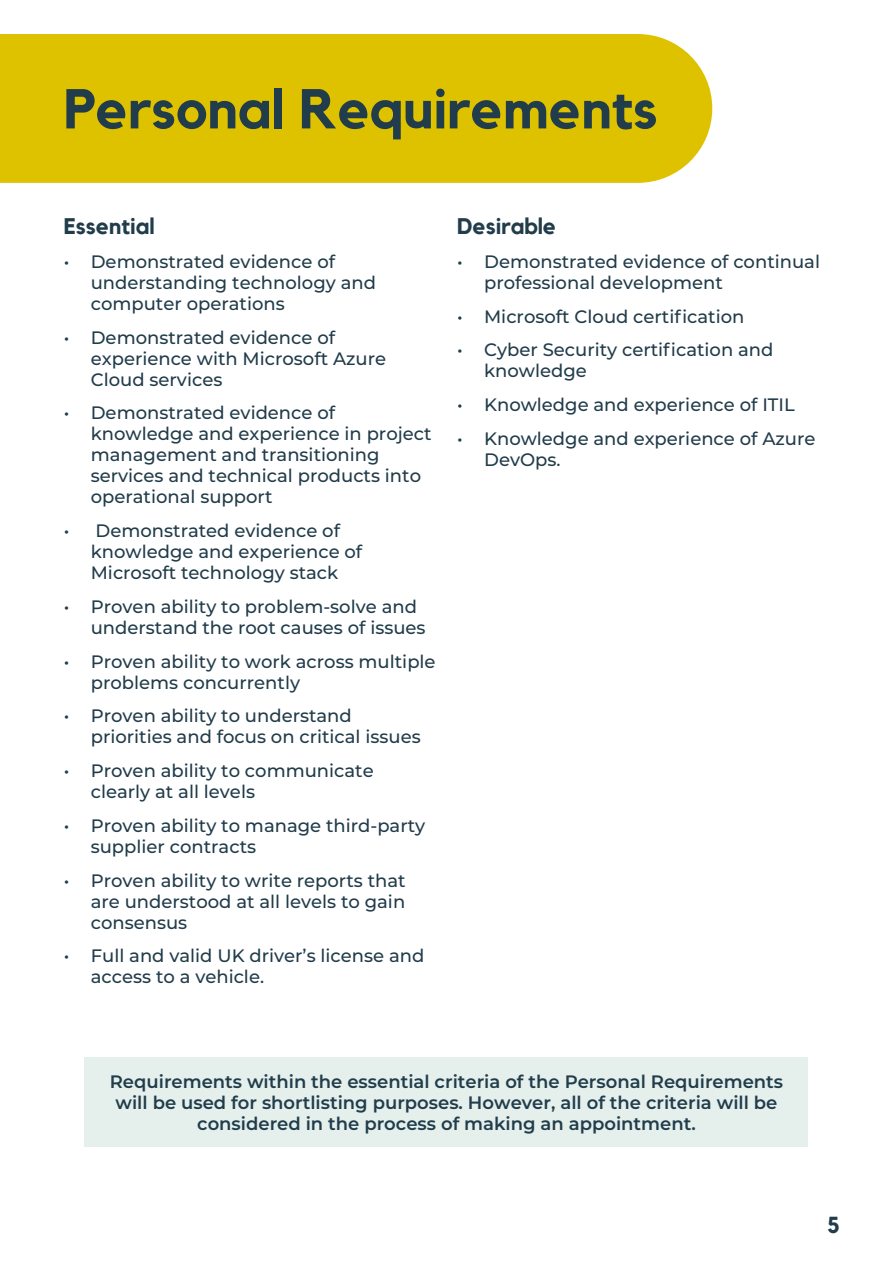
<style>
.page{position:relative;width:893px;height:1263px;background:#fff}
.page>*{position:absolute;margin:0;border:0;box-sizing:border-box;transform-origin:0 0}
.Headline{font:700 55.5px "Kollektif";color:#213c4a}
.Sub_Level_2{font:700 22.5px "Kollektif";color:#213c4a}
.Main_Body{font:500 18px/21px "Montserrat";color:#213c4a}
.Pull_Out_Text_A{font:600 18px/21px "Montserrat";color:#213c4a;text-align:center}
</style>
<div class="page">
<div style="left:0;top:34px;width:712px;height:149px;background:#dec200"></div>
<div style="left:85px;top:1057px;width:723px;height:90px;background:#e5f0ed"></div>
<p class="Headline" style="left:64px;top:77px;width:595px">Personal Requirements</p>
<h3 class="Sub_Level_2" style="left:64px;top:213px;width:92px">Essential</h3>
<p class="Main_Body" style="left:91px;top:250px;width:287px;text-indent:-27px">• Demonstrated evidence of understanding technology and computer operations</p>
<p class="Main_Body" style="left:91px;top:326px;width:297px;text-indent:-27px">• Demonstrated evidence of experience with Microsoft Azure<br>Cloud services</p>
<p class="Main_Body" style="left:91px;top:402px;width:342px;text-indent:-27px">• Demonstrated evidence of knowledge and experience in project management and transitioning services and technical products into operational support</p>
<p class="Main_Body" style="left:91px;top:519px;width:273px;text-indent:-27px">• Demonstrated evidence of knowledge and experience of<br>Microsoft technology stack</p>
<p class="Main_Body" style="left:91px;top:595px;width:336px;text-indent:-27px">• Proven ability to problem-solve and understand the root causes of issues</p>
<p class="Main_Body" style="left:91px;top:650px;width:346px;text-indent:-27px">• Proven ability to work across multiple problems concurrently</p>
<p class="Main_Body" style="left:91px;top:705px;width:331px;text-indent:-27px">• Proven ability to understand priorities and focus on critical issues</p>
<p class="Main_Body" style="left:91px;top:759px;width:284px;text-indent:-27px">• Proven ability to communicate clearly at all levels</p>
<p class="Main_Body" style="left:91px;top:814px;width:336px;text-indent:-27px">• Proven ability to manage third-party supplier contracts</p>
<p class="Main_Body" style="left:91px;top:869px;width:316px;text-align:justify;text-indent:-27px">• Proven ability to write reports that are understood at all levels to gain consensus</p>
<p class="Main_Body" style="left:91px;top:945px;width:335px;text-indent:-27px">• Full and valid UK driver’s license and access to a vehicle.</p>
<h3 class="Sub_Level_2" style="left:457px;top:213px;width:101px">Desirable</h3>
<p class="Main_Body" style="left:484px;top:250px;width:337px;text-indent:-27px">• Demonstrated evidence of continual professional development</p>
<p class="Main_Body" style="left:457px;top:305px;width:289px">• Microsoft Cloud certification</p>
<p class="Main_Body" style="left:484px;top:339px;width:291px;text-indent:-27px">• Cyber Security certification and knowledge</p>
<p class="Main_Body" style="left:457px;top:393px;width:339px">• Knowledge and experience of ITIL</p>
<p class="Main_Body" style="left:484px;top:427px;width:333px;text-indent:-27px">• Knowledge and experience of Azure<br>DevOps.</p>
<p class="Pull_Out_Text_A" style="left:110px;top:1070px;width:675px">Requirements within the essential criteria of the Personal Requirements will be used for shortlisting purposes. However, all of the criteria will be considered in the process of making an appointment.</p>
<p class="Sub_Level_2" style="left:827px;top:1207px;width:14px">5</p>
</div>
